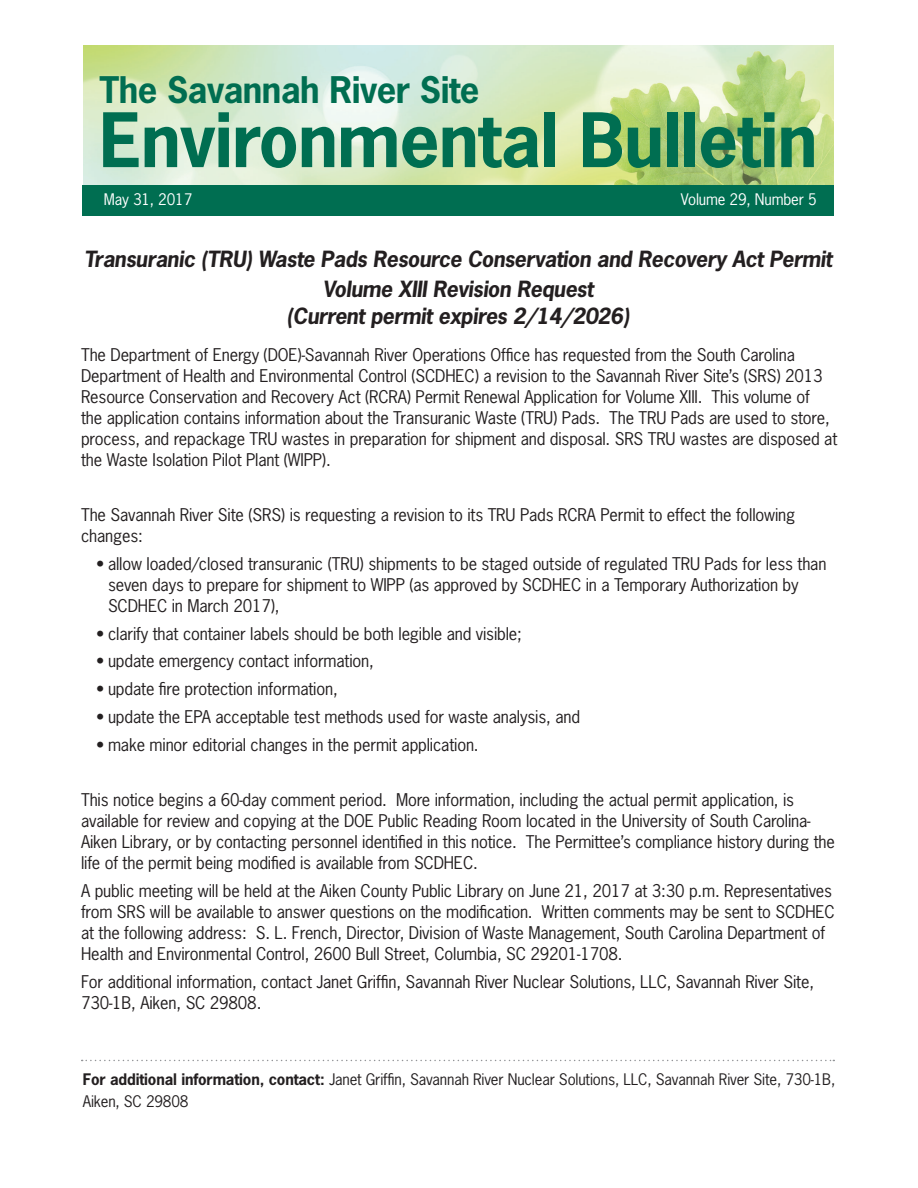
<style>
.page{position:relative;width:918px;height:1188px;background:#fff}
.page>*{position:absolute;margin:0;border:0;box-sizing:border-box;transform-origin:0 0}
.t1{font:700 70.5px "News Gothic Std";letter-spacing:-.01em;color:#006e51}
.t2{font:700 34.5px "News Gothic Std";letter-spacing:-.015em;color:#006e51}
.t3{font:italic 700 21px/30px "News Gothic Std";letter-spacing:-.02em;color:#231f20;text-align:center}
.t4{font:16.5px/21px "News Gothic Std";letter-spacing:-.01em;color:#231f20}
.t5{font:15px/22.5px "News Gothic Std";letter-spacing:-.01em;color:#231f20}
.t6{font:15px "News Gothic Std";letter-spacing:-.01em;color:#fff}
.s1{font-weight:700}
</style>
<div class="page">
<img style="left:83px;top:45px;width:751px;height:140px">
<div style="left:82px;top:185px;width:754px;height:31px;background:#006e51"></div>
<div style="left:834px;top:27px;width:9px;height:203px;background:#fff"></div>
<svg style="left:82px;top:1060px;width:752px;height:1px"></svg>
<h2 class="t2" style="left:99px;top:67px;width:382px">The Savannah River Site</h2>
<h1 class="t1" style="left:99px;top:94px;width:720px">Environmental Bulletin</h1>
<p class="t6" style="left:104px;top:189px;width:90px">May 31, 2017</p>
<p class="t6" style="left:681px;top:189px;width:137px">Volume 29, Number 5</p>
<p class="t3" style="left:84px;top:245px;width:749px">Transuranic (TRU) Waste Pads Resource Conservation and Recovery Act Permit<br>Volume XIII Revision Request</p>
<p class="t3" style="left:286px;top:302px;width:345px">(Current permit expires 2/14/2026)</p>
<p class="t4" style="left:81px;top:344px;width:758px">The Department of Energy (DOE)-Savannah River Operations Office has requested from the South Carolina Department of Health and Environmental Control (SCDHEC) a revision to the Savannah River Site’s (SRS) 2013<br>Resource Conservation and Recovery Act (RCRA) Permit Renewal Application for Volume XIII. This volume of<br>the application contains information about the Transuranic Waste (TRU) Pads. The TRU Pads are used to store, process, and repackage TRU wastes in preparation for shipment and disposal. SRS TRU wastes are disposed at the Waste Isolation Pilot Plant (WIPP).</p>
<p class="t4" style="left:81px;top:504px;width:716px">The Savannah River Site (SRS) is requesting a revision to its TRU Pads RCRA Permit to effect the following changes:</p>
<p class="t4" style="left:108px;top:553px;width:720px;text-indent:-12px">• allow loaded/closed transuranic (TRU) shipments to be staged outside of regulated TRU Pads for less than seven days to prepare for shipment to WIPP (as approved by SCDHEC in a Temporary Authorization by<br>SCDHEC in March 2017),</p>
<p class="t4" style="left:96px;top:623px;width:427px">• clarify that container labels should be both legible and visible;</p>
<p class="t4" style="left:96px;top:651px;width:279px">• update emergency contact information,</p>
<p class="t4" style="left:96px;top:678px;width:243px">• update fire protection information,</p>
<p class="t4" style="left:96px;top:706px;width:486px">• update the EPA acceptable test methods used for waste analysis, and</p>
<p class="t4" style="left:96px;top:734px;width:384px">• make minor editorial changes in the permit application.</p>
<p class="t4" style="left:81px;top:789px;width:755px">This notice begins a 60-day comment period. More information, including the actual permit application, is available for review and copying at the DOE Public Reading Room located in the University of South Carolina-Aiken Library, or by contacting personnel identified in this notice. The Permittee’s compliance history during the life of the permit being modified is available from SCDHEC.</p>
<p class="t4" style="left:81px;top:880px;width:755px">A public meeting will be held at the Aiken County Public Library on June 21, 2017 at 3:30 p.m. Representatives from SRS will be available to answer questions on the modification. Written comments may be sent to SCDHEC at the following address: S. L. French, Director, Division of Waste Management, South Carolina Department of Health and Environmental Control, 2600 Bull Street, Columbia, SC 29201-1708.</p>
<p class="t4" style="left:81px;top:971px;width:735px">For additional information, contact Janet Griffin, Savannah River Nuclear Solutions, LLC, Savannah River Site,<br>730-1B, Aiken, SC 29808.</p>
<p class="t5" style="left:83px;top:1068px;width:754px"><span class="s1">For additional information, contact:</span> Janet Griffin, Savannah River Nuclear Solutions, LLC, Savannah River Site, 730-1B,<br>Aiken, SC 29808</p>
</div>
